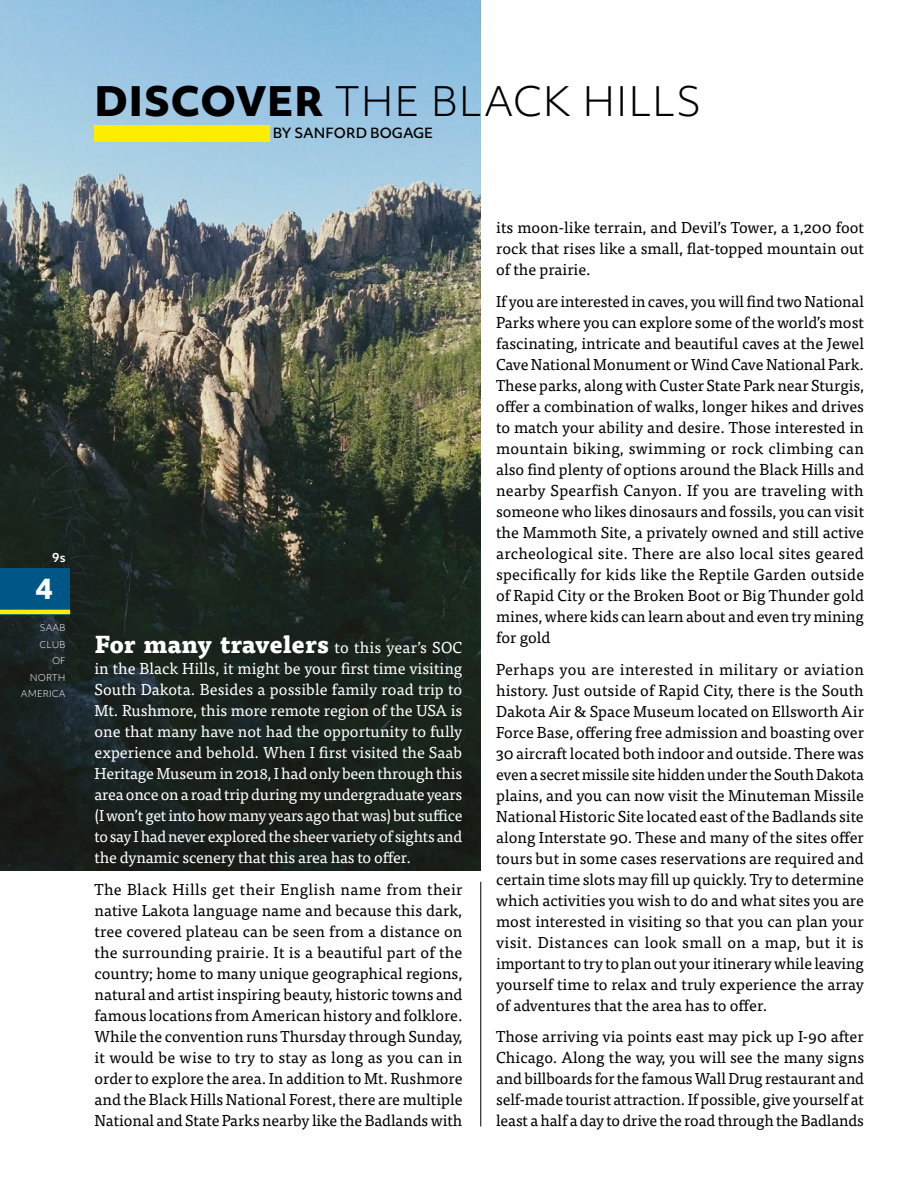
<style>
.page{position:relative;width:918px;height:1188px;background:#fff}
.page>*{position:absolute;margin:0;border:0;box-sizing:border-box;transform-origin:0 0}
.t1{font:300 39px "Objektiv Mk 2";letter-spacing:.005em;color:#000}
.t2{font:800 27px "Objektiv Mk 2";color:#fff}
.t3{font:800 24px "Tisa Pro";letter-spacing:.015em;color:#fff}
.t4{font:15.75px/21px "Tisa Pro";letter-spacing:-.005em;color:#000;text-align:justify}
.t5{font:15.75px/21px "Tisa Pro";letter-spacing:-.01em;color:#fff;text-align:justify}
.t6{font:500 13.5px "Objektiv Mk 2";color:#000}
.t7{font:700 12px "Objektiv Mk 2";color:#fff}
.t8{font:300 9px/16.5px "Objektiv Mk 2";color:#fff;text-align:right}
.s1{font-weight:800}
.s2{font-weight:400;font-size:15.75px}
</style>
<div class="page">
<img style="left:0;top:0;width:481px;height:870px">
<div style="left:94px;top:125px;width:176px;height:16px;background:#ffed00"></div>
<hr style="left:480px;top:882px;width:1px;height:245px;background:#000">
<div style="left:0;top:568px;width:70px;height:46px;background:#005787"></div>
<hr style="left:0;top:610px;width:70px;height:4px;background:#ffed00">
<h1 class="t1" style="left:94px;top:74px;width:609px"><span class="s1">DISCOVER</span> THE BLACK HILLS</h1>
<p class="t6" style="left:273px;top:124px;width:162px">BY SANFORD BOGAGE</p>
<p class="t7" style="left:52px;top:549px;width:15px">9s</p>
<h2 class="t2" style="left:35px;top:570px;width:19px">4</h2>
<p class="t8" style="left:21px;top:620px;width:46px">SAAB<br>CLUB<br>OF<br>NORTH<br>AMERICA</p>
<h3 class="t3" style="left:94px;top:624px;width:369px">For many travelers <span class="s2">to this year’s SOC</span></h3>
<p class="t5" style="left:94px;top:657px;width:369px">in the Black Hills, it might be your first time visiting South Dakota. Besides a possible family road trip to Mt. Rushmore, this more remote region of the USA is one that many have not had the opportunity to fully experience and behold. When I first visited the Saab Heritage Museum in 2018, I had only been through this area once on a road trip during my undergraduate years (I won’t get into how many years ago that was) but suffice to say I had never explored the sheer variety of sights and the dynamic scenery that this area has to offer.</p>
<p class="t4" style="left:94px;top:878px;width:370px">The Black Hills get their English name from their native Lakota language name and because this dark, tree covered plateau can be seen from a distance on the surrounding prairie. It is a beautiful part of the country; home to many unique geographical regions, natural and artist inspiring beauty, historic towns and famous locations from American history and folklore.<br>While the convention runs Thursday through Sunday, it would be wise to try to stay as long as you can in order to explore the area. In addition to Mt. Rushmore and the Black Hills National Forest, there are multiple National and State Parks nearby like the Badlands with</p>
<p class="t4" style="left:496px;top:216px;width:370px">its moon-like terrain, and Devil’s Tower, a 1,200 foot rock that rises like a small, flat-topped mountain out of the prairie.</p>
<p class="t4" style="left:496px;top:290px;width:370px">If you are interested in caves, you will find two National Parks where you can explore some of the world’s most fascinating, intricate and beautiful caves at the Jewel Cave National Monument or Wind Cave National Park.<br>These parks, along with Custer State Park near Sturgis, offer a combination of walks, longer hikes and drives to match your ability and desire. Those interested in mountain biking, swimming or rock climbing can also find plenty of options around the Black Hills and nearby Spearfish Canyon. If you are traveling with someone who likes dinosaurs and fossils, you can visit the Mammoth Site, a privately owned and still active archeological site. There are also local sites geared specifically for kids like the Reptile Garden outside of Rapid City or the Broken Boot or Big Thunder gold mines, where kids can learn about and even try mining for gold</p>
<p class="t4" style="left:496px;top:658px;width:369px">Perhaps you are interested in military or aviation history. Just outside of Rapid City, there is the South Dakota Air &amp; Space Museum located on Ellsworth Air Force Base, offering free admission and boasting over 30 aircraft located both indoor and outside. There was even a secret missile site hidden under the South Dakota plains, and you can now visit the Minuteman Missile National Historic Site located east of the Badlands site along Interstate 90. These and many of the sites offer tours but in some cases reservations are required and certain time slots may fill up quickly. Try to determine which activities you wish to do and what sites you are most interested in visiting so that you can plan your visit. Distances can look small on a map, but it is important to try to plan out your itinerary while leaving yourself time to relax and truly experience the array of adventures that the area has to offer.</p>
<p class="t4" style="left:496px;top:1025px;width:370px">Those arriving via points east may pick up I-90 after Chicago. Along the way, you will see the many signs and billboards for the famous Wall Drug restaurant and self-made tourist attraction. If possible, give yourself at least a half a day to drive the road through the Badlands</p>
</div>
